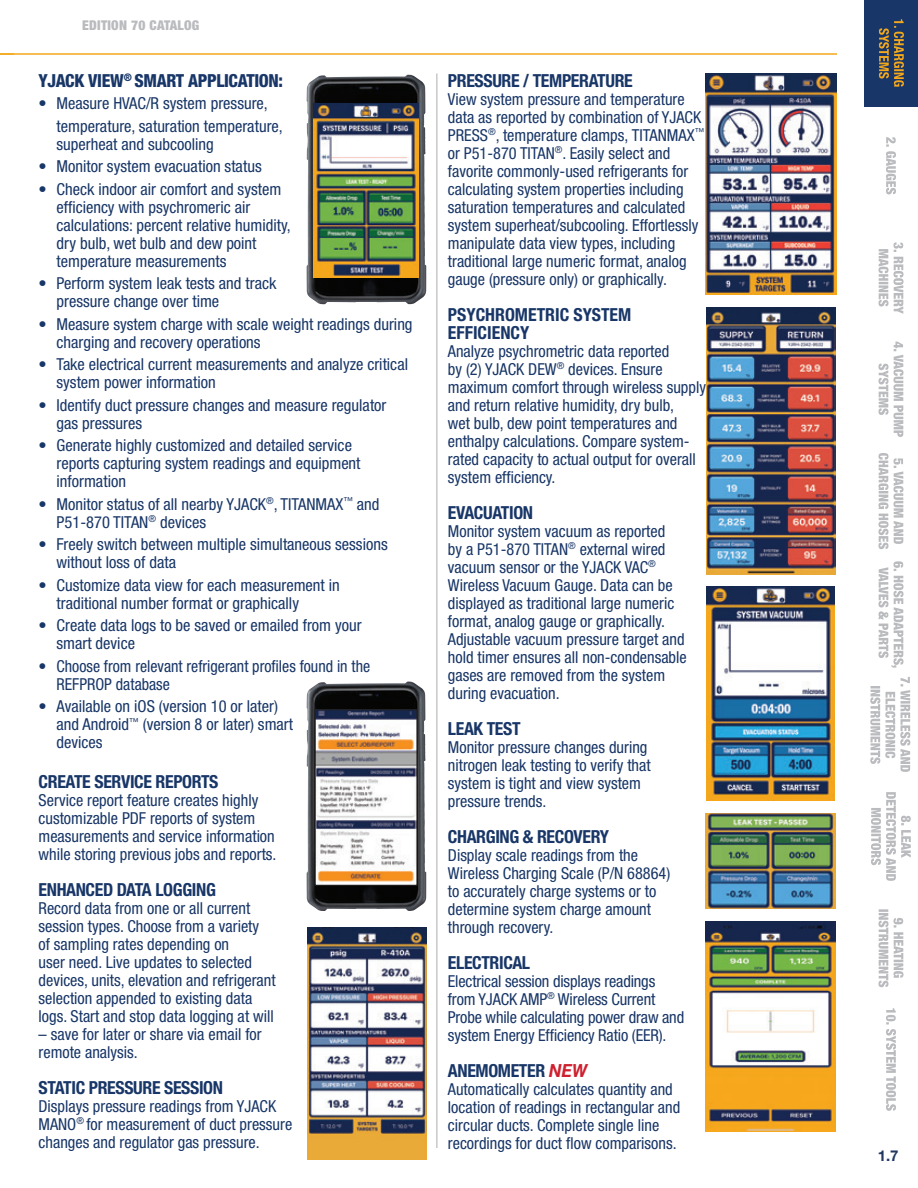
<style>
.page{position:relative;width:918px;height:1188px;background:#fff}
.page>*{position:absolute;margin:0;border:0;box-sizing:border-box;transform-origin:0 0}
.t1{font:700 condensed 18px "Helvetica Neue LT Std";letter-spacing:-.02em;color:#183667}
.t2{font:700 condensed 18px/18px "Helvetica Neue LT Std";color:#183667}
.t3{font:800 condensed 18px "Helvetica Neue LT Std";letter-spacing:-.02em;color:#183667}
.t4{font:condensed 16.5px/18px "Helvetica Neue LT Std";color:#183667}
.t5{font:700 15px "Helvetica Neue LT Std";color:#1f3761}
.t6{font:900 condensed 13.5px "Helvetica Neue LT Std";letter-spacing:.02em;color:#babbbe}
.s1{font-family:"Helvetica LT Std";font-style:italic;font-stretch:normal;color:#cf202f}
</style>
<div class="page">
<hr style="left:0;top:53px;width:837px;height:2px;background:#f4a81c">
<svg style="left:886px;top:137px;width:10px;height:57px"></svg>
<svg style="left:878px;top:342px;width:26px;height:95px"></svg>
<svg style="left:878px;top:453px;width:26px;height:96px"></svg>
<svg style="left:878px;top:242px;width:26px;height:72px"></svg>
<svg style="left:878px;top:909px;width:26px;height:78px"></svg>
<svg style="left:886px;top:1008px;width:10px;height:103px"></svg>
<svg style="left:878px;top:561px;width:26px;height:107px"></svg>
<svg style="left:871px;top:792px;width:40px;height:89px"></svg>
<svg style="left:870px;top:677px;width:40px;height:95px"></svg>
<svg style="left:0;top:53px;width:14px;height:2px"></svg>
<div style="left:864px;top:0;width:54px;height:107px;background:#183667"></div>
<svg style="left:878px;top:19px;width:26px;height:68px"></svg>
<hr style="left:436px;top:74px;width:2px;height:1074px;background:#c7c8ca">
<img style="left:307px;top:682px;width:119px;height:229px">
<img style="left:317px;top:711px;width:99px;height:173px">
<div style="left:315px;top:709px;width:103px;height:177px;border:1px solid #231f20"></div>
<img style="left:706px;top:587px;width:129px;height:214px">
<img style="left:706px;top:74px;width:130px;height:220px">
<img style="left:307px;top:75px;width:119px;height:229px">
<img style="left:706px;top:921px;width:129px;height:211px">
<img style="left:308px;top:928px;width:118px;height:232px">
<img style="left:707px;top:308px;width:128px;height:267px">
<img style="left:706px;top:813px;width:129px;height:96px">
<img style="left:314px;top:103px;width:104px;height:174px">
<p class="t6" style="left:82px;top:17px;width:119px">EDITION 70 CATALOG</p>
<p class="t3" style="left:39px;top:69px;width:246px">YJACK VIEW<sup>®</sup> SMART APPLICATION:</p>
<p class="t4" style="left:57px;top:92px;width:228px;line-height:22.5px;text-indent:-18px">• Measure HVAC/R system pressure, temperature, saturation temperature,</p>
<p class="t4" style="left:57px;top:135px;width:159px">superheat and subcooling</p>
<p class="t4" style="left:39px;top:157px;width:225px">• Monitor system evacuation status</p>
<p class="t4" style="left:57px;top:180px;width:236px;text-indent:-18px">• Check indoor air comfort and system efficiency with psychromeric air calculations: percent relative humidity, dry bulb, wet bulb and dew point temperature measurements</p>
<p class="t4" style="left:57px;top:274px;width:221px;text-indent:-18px">• Perform system leak tests and track pressure change over time</p>
<p class="t4" style="left:57px;top:315px;width:358px;text-indent:-18px">• Measure system charge with scale weight readings during charging and recovery operations</p>
<p class="t4" style="left:57px;top:355px;width:353px;text-indent:-18px">• Take electrical current measurements and analyze critical system power information</p>
<p class="t4" style="left:57px;top:396px;width:331px;text-indent:-18px">• Identify duct pressure changes and measure regulator gas pressures</p>
<p class="t4" style="left:57px;top:436px;width:305px;text-indent:-18px">• Generate highly customized and detailed service reports capturing system readings and equipment information</p>
<p class="t4" style="left:57px;top:495px;width:324px;text-indent:-18px">• Monitor status of all nearby YJACK<sup>®</sup>, TITANMAX<sup>™</sup> and<br>P51-870 TITAN<sup>®</sup> devices</p>
<p class="t4" style="left:57px;top:535px;width:333px;text-indent:-18px">• Freely switch between multiple simultaneous sessions without loss of data</p>
<p class="t4" style="left:57px;top:576px;width:285px;text-indent:-18px">• Customize data view for each measurement in traditional number format or graphically</p>
<p class="t4" style="left:57px;top:616px;width:307px;text-indent:-18px">• Create data logs to be saved or emailed from your smart device</p>
<p class="t4" style="left:57px;top:657px;width:315px;text-indent:-18px">• Choose from relevant refrigerant profiles found in the<br>REFPROP database</p>
<p class="t4" style="left:57px;top:697px;width:238px;text-indent:-18px">• Available on iOS (version 10 or later) and Android<sup>™</sup> (version 8 or later) smart devices</p>
<p class="t1" style="left:39px;top:771px;width:181px">CREATE SERVICE REPORTS</p>
<p class="t4" style="left:39px;top:791px;width:239px">Service report feature creates highly customizable PDF reports of system measurements and service information while storing previous jobs and reports.</p>
<p class="t1" style="left:39px;top:879px;width:179px">ENHANCED DATA LOGGING</p>
<p class="t4" style="left:39px;top:899px;width:239px">Record data from one or all current session types. Choose from a variety<br>of sampling rates depending on<br>user need. Live updates to selected devices, units, elevation and refrigerant selection appended to existing data logs. Start and stop data logging at will</p>
<p class="t4" style="left:39px;top:1025px;width:225px">– save for later or share via email for remote analysis.</p>
<p class="t1" style="left:39px;top:1077px;width:186px">STATIC PRESSURE SESSION</p>
<p class="t4" style="left:39px;top:1097px;width:255px">Displays pressure readings from YJACK<br>MANO<sup>®</sup> for measurement of duct pressure changes and regulator gas pressure.</p>
<p class="t1" style="left:448px;top:70px;width:186px">PRESSURE / TEMPERATURE</p>
<p class="t4" style="left:448px;top:90px;width:258px">View system pressure and temperature data as reported by combination of YJACK PRESS<sup>®</sup>, temperature clamps, TITANMAX<sup>™ </sup>or P51-870 TITAN<sup>®</sup>. Easily select and favorite commonly-used refrigerants for calculating system properties including saturation temperatures and calculated system superheat/subcooling. Effortlessly manipulate data view types, including traditional large numeric format, analog gauge (pressure only) or graphically.</p>
<p class="t2" style="left:448px;top:305px;width:185px">PSYCHROMETRIC SYSTEM<br>EFFICIENCY</p>
<p class="t4" style="left:448px;top:342px;width:260px">Analyze psychrometric data reported<br>by (2) YJACK DEW<sup>®</sup> devices. Ensure maximum comfort through wireless supply and return relative humidity, dry bulb,<br>wet bulb, dew point temperatures and enthalpy calculations. Compare system&shy;rated capacity to actual output for overall system efficiency.</p>
<p class="t1" style="left:448px;top:502px;width:87px">EVACUATION</p>
<p class="t4" style="left:448px;top:522px;width:240px">Monitor system vacuum as reported<br>by a P51-870 TITAN<sup>®</sup> external wired vacuum sensor or the YJACK VAC<sup>® </sup>Wireless Vacuum Gauge. Data can be displayed as traditional large numeric format, analog gauge or graphically.<br>Adjustable vacuum pressure target and hold timer ensures all non-condensable gases are removed from the system during evacuation.</p>
<p class="t1" style="left:448px;top:718px;width:74px">LEAK TEST</p>
<p class="t4" style="left:448px;top:738px;width:204px">Monitor pressure changes during nitrogen leak testing to verify that system is tight and view system pressure trends.</p>
<p class="t1" style="left:448px;top:826px;width:163px">CHARGING &amp; RECOVERY</p>
<p class="t4" style="left:448px;top:846px;width:224px">Display scale readings from the<br>Wireless Charging Scale (P/N 68864) to accurately charge systems or to determine system charge amount through recovery.</p>
<p class="t1" style="left:448px;top:952px;width:84px">ELECTRICAL</p>
<p class="t4" style="left:448px;top:972px;width:238px">Electrical session displays readings from YJACK AMP<sup>®</sup> Wireless Current Probe while calculating power draw and system Energy Efficiency Ratio (EER).</p>
<p class="t1" style="left:448px;top:1060px;width:141px">ANEMOMETER <span class="s1">NEW</span></p>
<p class="t4" style="left:448px;top:1080px;width:234px">Automatically calculates quantity and location of readings in rectangular and circular ducts. Complete single line recordings for duct flow comparisons.</p>
<p class="t5" style="left:878px;top:1146px;width:22px">1.7</p>
</div>
